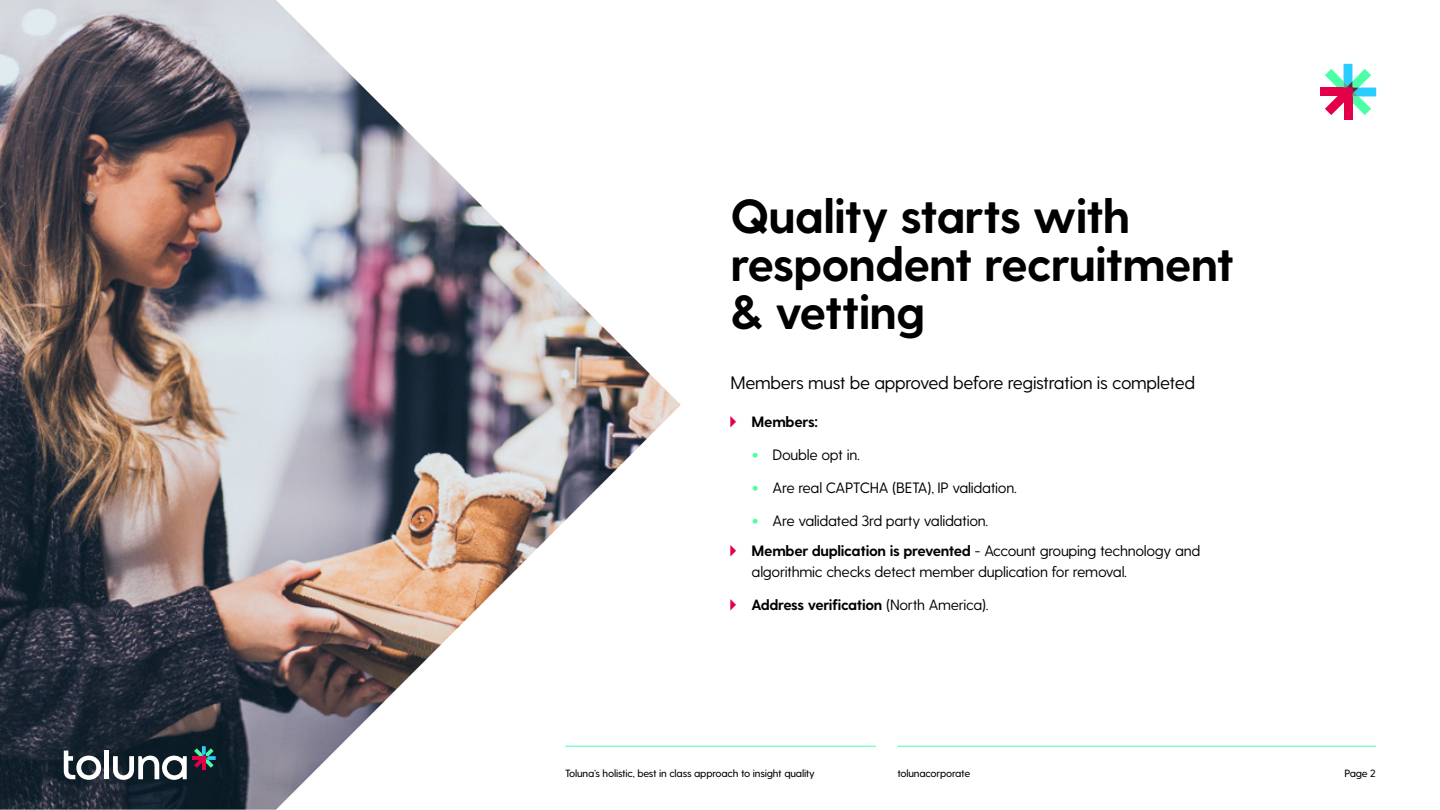
<style>
.page{position:relative;width:1440px;height:810px;background:#fff}
.page>*{position:absolute;margin:0;border:0;box-sizing:border-box;transform-origin:0 0}
.t1{font:700 48px/48px "Greycliff CF";letter-spacing:-.02em;color:#000}
.t2{font:18px "Greycliff CF";letter-spacing:-.02em;color:#000}
.t3{font:15px/30px "Greycliff CF";letter-spacing:-.02em;color:#000}
.t4{font:700 15px "Greycliff CF";letter-spacing:-.02em;color:#000}
.t5{font:700 14.85px "Greycliff CF";letter-spacing:-.02em;color:#000}
.t6{font:500 10.5px "Greycliff CF";letter-spacing:-.02em;color:#000}
.s1{font-weight:800;font-size:21px;color:#4bffa7}
.s2{font-weight:700}
.s3{font-weight:400}
</style>
<div class="page">
<img style="left:0;top:0;width:681px;height:810px">
<div style="left:1320px;top:88px;width:32px;height:8px;background:#e40049"></div>
<div style="left:1344px;top:88px;width:8px;height:32px;background:#e40049"></div>
<svg style="left:1325px;top:64px;width:51px;height:51px"></svg>
<hr style="left:897px;top:746px;width:479px;height:1px;background:#4bffa7">
<hr style="left:565px;top:746px;width:311px;height:1px;background:#4bffa7">
<div style="left:104px;top:751px;width:5px;height:28px;background:#fff"></div>
<svg style="left:113px;top:756px;width:74px;height:24px"></svg>
<svg style="left:64px;top:751px;width:37px;height:29px"></svg>
<hr style="left:192px;top:756px;width:14px;height:4px;background:#e40049">
<hr style="left:202px;top:756px;width:4px;height:14px;background:#e40049">
<svg style="left:194px;top:746px;width:22px;height:22px"></svg>
<h1 class="t1" style="left:731px;top:193px;width:505px">Quality starts with respondent recruitment &amp; vetting</h1>
<p class="t2" style="left:731px;top:373px;width:466px">Members must be approved before registration is completed</p>
<p class="t4" style="left:752px;top:413px;width:68px">Members:</p>
<p class="t3" style="left:752px;top:440px;width:110px"><span class="s1">•</span> Double opt in.</p>
<p class="t3" style="left:752px;top:473px;width:267px"><span class="s1">•</span> Are real CAPTCHA (BETA), IP validation.</p>
<p class="t3" style="left:752px;top:506px;width:450px"><span class="s1">•</span> Are validated 3rd party validation.<br><span class="s2">Member duplication is prevented</span> - Account grouping technology and</p>
<p class="t3" style="left:752px;top:557px;width:377px">algorithmic checks detect member duplication for removal.</p>
<p class="t5" style="left:752px;top:596px;width:239px">Address verification <span class="s3">(North America).</span></p>
<p class="t6" style="left:565px;top:767px;width:251px">Toluna’s holistic, best in class approach to insight quality</p>
<p class="t6" style="left:897px;top:767px;width:75px">tolunacorporate</p>
<p class="t6" style="left:1345px;top:767px;width:33px">Page 2</p>
</div>
